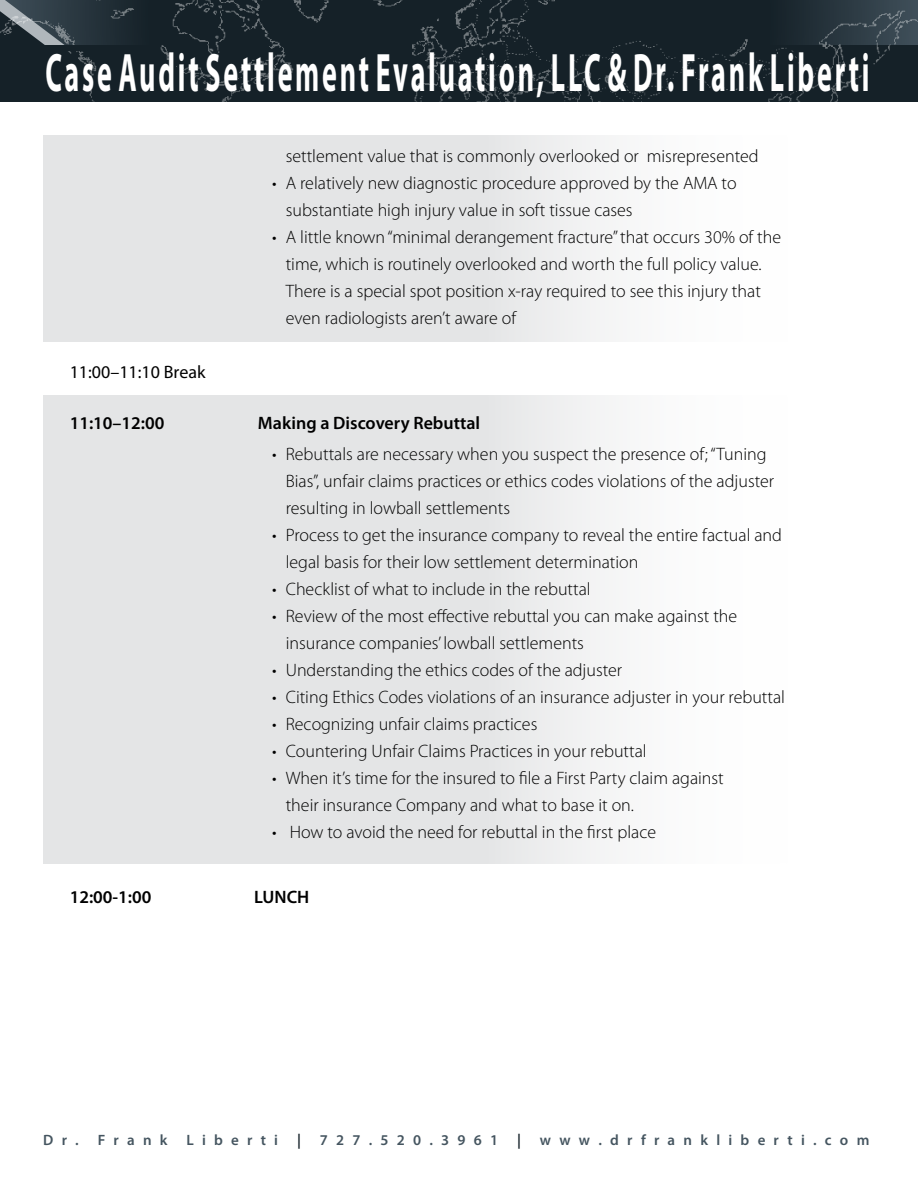
<style>
.page{position:relative;width:918px;height:1188px;background:#fff}
.page>*{position:absolute;margin:0;border:0;box-sizing:border-box;transform-origin:0 0}
.t1{font:700 54.45px "Myriad Pro";letter-spacing:.1em;color:#fff;scale:.52 1}
.Times_Bullets{font:300 18px/27px "Myriad Pro";color:#000}
.Times_Titles{font:600 18px "Myriad Pro";color:#000}
.t2{font:18px "Myriad Pro";color:#000}
.Times_Topic{font:600 18px "Myriad Pro";color:#000}
.t3{font:600 15px "Myriad Pro";letter-spacing:.55em;color:#455560}
.t4{font:600 15px "Myriad Pro";color:#152128}
</style>
<div class="page">
<img style="left:0;top:0;width:918px;height:342px">
<div style="left:64px;top:45px;width:20px;height:6px;background:#152128"></div>
<div style="left:45px;top:45px;width:19px;height:6px;background:#152128"></div>
<div style="left:43px;top:395px;width:765px;height:469px;background:linear-gradient(to right,#dcdddf,#fbfbfb)"></div>
<div style="left:43px;top:135px;width:765px;height:206px;background:linear-gradient(to right,#dcdddf,#fbfbfb)"></div>
<h1 class="t1" style="left:45px;top:37px;width:1586px">Case Audit Settlement Evaluation, LLC &amp; Dr. Frank Liberti</h1>
<p class="Times_Bullets" style="left:286px;top:142px;width:474px">settlement value that is commonly overlooked or misrepresented</p>
<p class="Times_Bullets" style="left:286px;top:169px;width:452px;text-indent:-14px">• A relatively new diagnostic procedure approved by the AMA to substantiate high injury value in soft tissue cases</p>
<p class="Times_Bullets" style="left:286px;top:223px;width:497px;text-indent:-14px">• A little known “minimal derangement fracture” that occurs 30% of the time, which is routinely overlooked and worth the full policy value.<br>There is a special spot position x-ray required to see this injury that even radiologists aren’t aware of</p>
<p class="t2" style="left:70px;top:361px;width:137px">11:00–11:10 Break</p>
<p class="Times_Titles" style="left:70px;top:412px;width:96px">11:10–12:00</p>
<p class="Times_Titles" style="left:258px;top:412px;width:224px">Making a Discovery Rebuttal</p>
<p class="Times_Bullets" style="left:286px;top:441px;width:490px;text-indent:-14px">• Rebuttals are necessary when you suspect the presence of; “Tuning<br>Bias”, unfair claims practices or ethics codes violations of the adjuster resulting in lowball settlements</p>
<p class="Times_Bullets" style="left:286px;top:522px;width:498px;text-indent:-14px">• Process to get the insurance company to reveal the entire factual and legal basis for their low settlement determination</p>
<p class="Times_Bullets" style="left:272px;top:576px;width:320px">• Checklist of what to include in the rebuttal</p>
<p class="Times_Bullets" style="left:286px;top:603px;width:453px;text-indent:-14px">• Review of the most effective rebuttal you can make against the insurance companies’ lowball settlements</p>
<p class="Times_Bullets" style="left:272px;top:657px;width:352px">• Understanding the ethics codes of the adjuster</p>
<p class="Times_Bullets" style="left:272px;top:684px;width:514px">• Citing Ethics Codes violations of an insurance adjuster in your rebuttal</p>
<p class="Times_Bullets" style="left:272px;top:711px;width:267px">• Recognizing unfair claims practices</p>
<p class="Times_Bullets" style="left:272px;top:738px;width:376px">• Countering Unfair Claims Practices in your rebuttal</p>
<p class="Times_Bullets" style="left:286px;top:765px;width:440px;text-indent:-14px">• When it’s time for the insured to file a First Party claim against their insurance Company and what to base it on.</p>
<p class="Times_Bullets" style="left:272px;top:819px;width:385px">• How to avoid the need for rebuttal in the first place</p>
<p class="Times_Topic" style="left:70px;top:885px;width:83px">12:00-1:00</p>
<p class="Times_Topic" style="left:254px;top:885px;width:57px">LUNCH</p>
<p class="t3" style="left:43px;top:1131px;width:126px">Dr. Frank</p>
<p class="t3" style="left:186px;top:1131px;width:93px">Liberti</p>
<p class="t4" style="left:297px;top:1131px;width:5px">|</p>
<p class="t3" style="left:320px;top:1131px;width:180px">727.520.3961</p>
<p class="t4" style="left:517px;top:1131px;width:5px">|</p>
<p class="t3" style="left:540px;top:1131px;width:331px">www.drfrankliberti.com</p>
</div>
